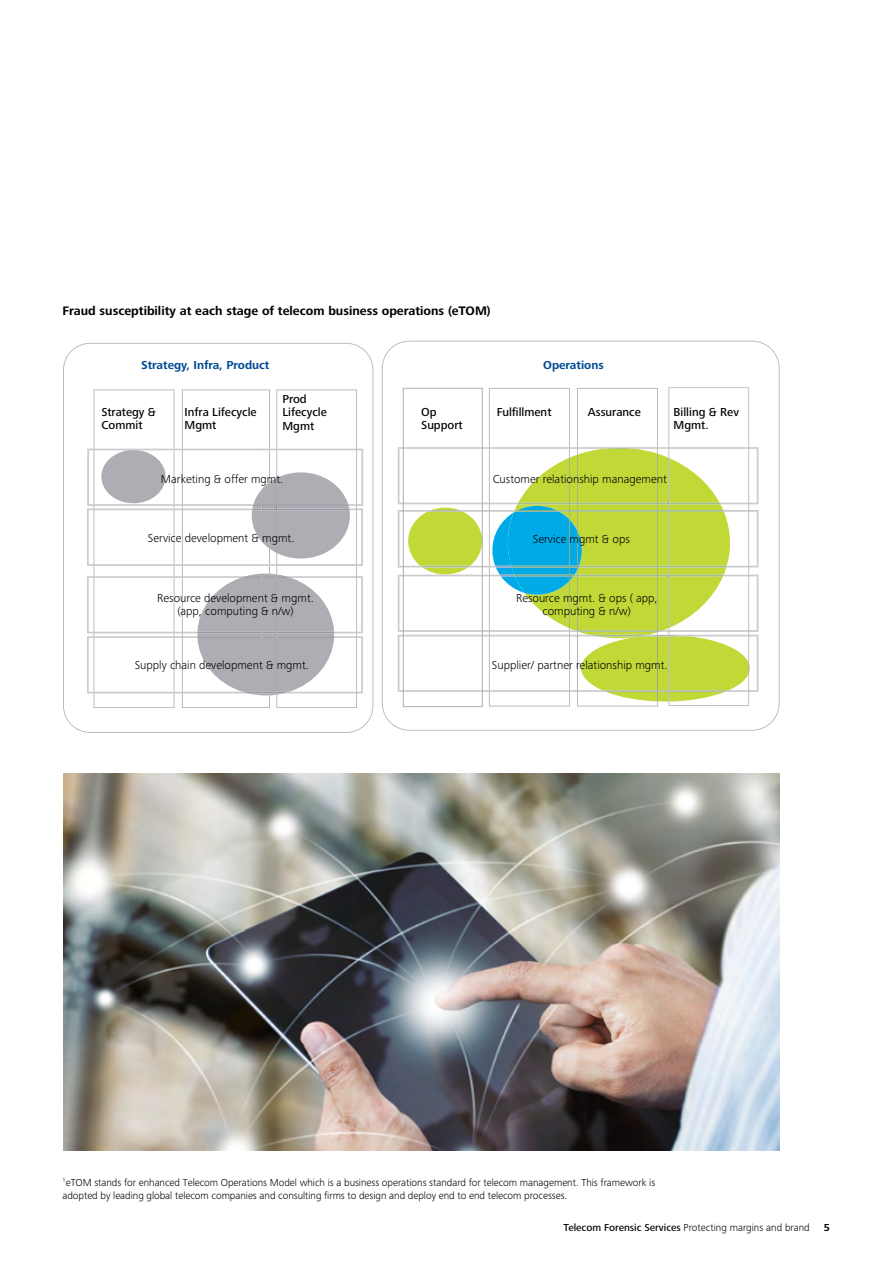
<style>
.page{position:relative;width:893px;height:1263px;background:#fff}
.page>*{position:absolute;margin:0;border:0;box-sizing:border-box;transform-origin:0 0}
.t1{font:700 12.75px "Frutiger Next Pro";color:#000}
.t2{font:300 12px/13.5px "Frutiger Next Pro";color:#000;text-align:center}
.t3{font:500 12px/13.5px "Frutiger Next Pro";color:#000}
.t4{font:700 12px "Frutiger Next Pro";color:#004a94}
.t5{font:300 10.5px/13.5px "Frutiger Next Pro";letter-spacing:-.005em;color:#000}
.t6{font:700 10.5px "Frutiger Next Pro";color:#000}
.s1{font-weight:500}
</style>
<div class="page">
<svg style="left:63px;top:343px;width:310px;height:390px"></svg>
<svg style="left:87px;top:389px;width:276px;height:319px"></svg>
<svg style="left:382px;top:341px;width:398px;height:390px"></svg>
<svg style="left:398px;top:387px;width:360px;height:319px"></svg>
<div style="left:403px;top:388px;width:80px;height:319px;border:1px solid #acaeb3"></div>
<img style="left:63px;top:773px;width:717px;height:377px">
<p class="t1" style="left:63px;top:304px;width:430px">Fraud susceptibility at each stage of telecom business operations (eTOM)</p>
<p class="t4" style="left:141px;top:358px;width:130px">Strategy, Infra, Product</p>
<p class="t4" style="left:543px;top:358px;width:62px">Operations</p>
<p class="t3" style="left:101px;top:405px;width:56px">Strategy &amp;<br>Commit</p>
<p class="t3" style="left:282px;top:392px;width:46px">Prod<br>Lifecycle<br>Mgmt</p>
<p class="t3" style="left:185px;top:405px;width:73px">Infra Lifecycle<br>Mgmt</p>
<p class="t3" style="left:421px;top:405px;width:43px">Op<br>Support</p>
<p class="t3" style="left:497px;top:405px;width:56px">Fulfillment</p>
<p class="t3" style="left:588px;top:405px;width:54px">Assurance</p>
<p class="t3" style="left:674px;top:405px;width:67px">Billing &amp; Rev<br>Mgmt.</p>
<p class="t2" style="left:161px;top:472px;width:124px">Marketing &amp; offer mgmt.</p>
<p class="t2" style="left:493px;top:472px;width:176px">Customer relationship management</p>
<p class="t2" style="left:148px;top:531px;width:148px">Service development &amp; mgmt.</p>
<p class="t2" style="left:533px;top:532px;width:99px">Service mgmt &amp; ops</p>
<p class="t2" style="left:157px;top:591px;width:158px">Resource development &amp; mgmt. (app, computing &amp; n/w)</p>
<p class="t2" style="left:516px;top:591px;width:143px">Resource mgmt. &amp; ops ( app, computing &amp; n/w)</p>
<p class="t2" style="left:135px;top:658px;width:176px">Supply chain development &amp; mgmt.</p>
<p class="t2" style="left:492px;top:658px;width:177px">Supplier/ partner relationship mgmt.</p>
<p class="t5" style="left:63px;top:1175px;width:594px"><sup>1</sup>eTOM stands for enhanced Telecom Operations Model which is a business operations standard for telecom management. This framework is adopted by leading global telecom companies and consulting firms to design and deploy end to end telecom processes.</p>
<p class="t5" style="left:563px;top:1221px;width:248px"><span class="s1">Telecom Forensic Services</span> Protecting margins and brand</p>
<p class="t6" style="left:824px;top:1221px;width:8px">5</p>
</div>
